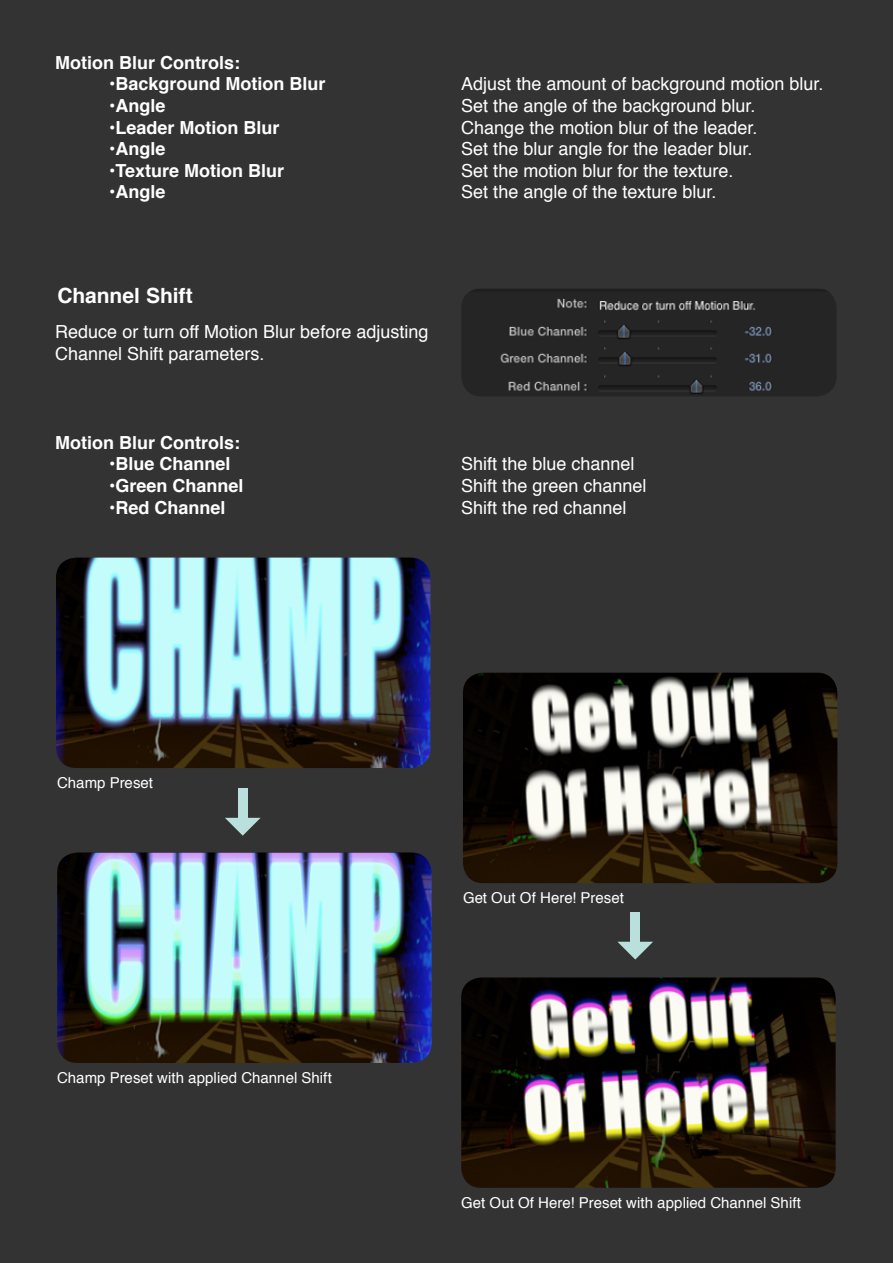
<style>
.page{position:relative;width:893px;height:1263px;background:#333}
.page>*{position:absolute;margin:0;border:0;box-sizing:border-box;transform-origin:0 0}
.t1{font:700 21px "Helvetica";color:#fff}
.t2{font:18px/21.6px "Helvetica";color:#fff}
.t3{font:700 18px "Helvetica";color:#fff}
.t4{font:15px "Helvetica";letter-spacing:.005em;color:#fff}
</style>
<div class="page">
<img style="left:462px;top:289px;width:374px;height:107px">
<img style="left:463px;top:673px;width:374px;height:210px">
<img style="left:461px;top:977px;width:375px;height:211px">
<img style="left:57px;top:852px;width:375px;height:211px">
<img style="left:56px;top:558px;width:374px;height:210px">
<div style="left:238px;top:788px;width:9px;height:39px;background:#bae0dd"></div>
<svg style="left:225px;top:818px;width:36px;height:18px"></svg>
<div style="left:631px;top:912px;width:9px;height:39px;background:#bae0dd"></div>
<svg style="left:618px;top:942px;width:35px;height:17px"></svg>
<p class="t3" style="left:55px;top:48px;width:186px">Motion Blur Controls:</p>
<p class="t3" style="left:109px;top:70px;width:218px">•Background Motion Blur</p>
<p class="t3" style="left:109px;top:91px;width:58px">•Angle</p>
<p class="t3" style="left:109px;top:113px;width:172px">•Leader Motion Blur</p>
<p class="t3" style="left:109px;top:134px;width:58px">•Angle</p>
<p class="t3" style="left:109px;top:156px;width:176px">•Texture Motion Blur</p>
<p class="t3" style="left:109px;top:178px;width:58px">•Angle</p>
<p class="t1" style="left:57px;top:279px;width:137px">Channel Shift</p>
<p class="t2" style="left:55px;top:322px;width:375px">Reduce or turn off Motion Blur before adjusting<br>Channel Shift parameters.</p>
<p class="t3" style="left:55px;top:428px;width:186px">Motion Blur Controls:</p>
<p class="t3" style="left:109px;top:449px;width:123px">•Blue Channel</p>
<p class="t3" style="left:109px;top:471px;width:136px">•Green Channel</p>
<p class="t3" style="left:109px;top:493px;width:118px">•Red Channel</p>
<p class="t2" style="left:461px;top:74px;width:364px">Adjust the amount of background motion blur.<br>Set the angle of the background blur.<br>Change the motion blur of the leader.<br>Set the blur angle for the leader blur.<br>Set the motion blur for the texture.<br>Set the angle of the texture blur.</p>
<p class="t2" style="left:461px;top:454px;width:187px">Shift the blue channel<br>Shift the green channel<br>Shift the red channel</p>
<p class="t4" style="left:57px;top:771px;width:97px">Champ Preset</p>
<p class="t4" style="left:57px;top:1066px;width:276px">Champ Preset with applied Channel Shift</p>
<p class="t4" style="left:463px;top:886px;width:162px">Get Out Of Here! Preset</p>
<p class="t4" style="left:461px;top:1191px;width:341px">Get Out Of Here! Preset with applied Channel Shift</p>
</div>
